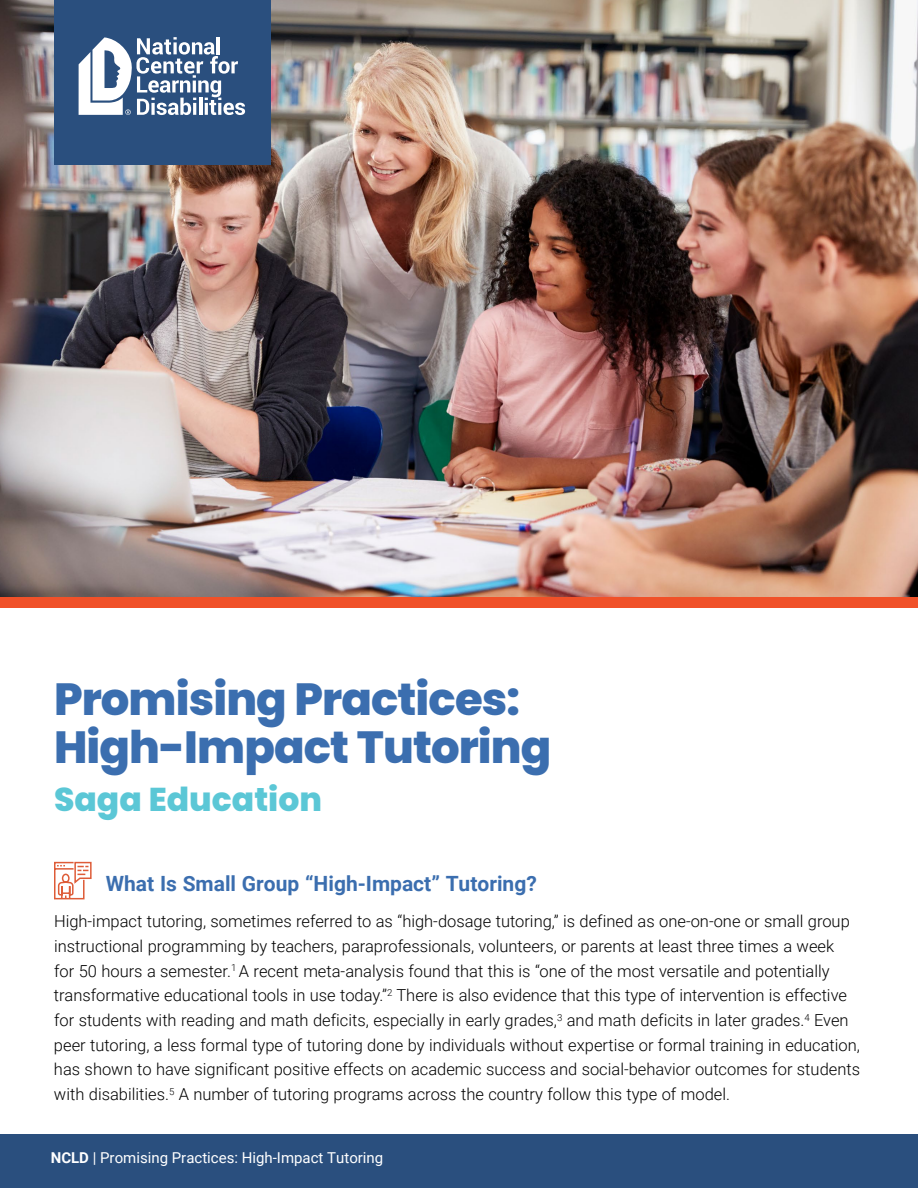
<style>
.page{position:relative;width:918px;height:1188px;background:#fff}
.page>*{position:absolute;margin:0;border:0;box-sizing:border-box;transform-origin:0 0}
.t1{font:800 45px/48px "Poppins";letter-spacing:-.02em;color:#3b6eaf}
.t2{font:800 33px "Poppins";color:#5bc7d6}
.t3{font:700 21px "Roboto";color:#3b6eaf}
.t4{font:300 16.5px/24.8px "Roboto";color:#000}
.t5{font:15px "Roboto";color:#fff}
.s1{font-weight:700}
</style>
<div class="page">
<img style="left:0;top:0;width:918px;height:597px">
<div style="left:54px;top:0;width:216px;height:164px;background:#2a4f7e"></div>
<svg style="left:79px;top:37px;width:166px;height:78px"></svg>
<div style="left:0;top:1134px;width:918px;height:54px;background:#2a4f7e"></div>
<div style="left:0;top:597px;width:918px;height:10px;background:#f05129"></div>
<svg style="left:54px;top:861px;width:38px;height:39px"></svg>
<h1 class="t1" style="left:54px;top:675px;width:499px">Promising Practices:<br>High-Impact Tutoring</h1>
<h2 class="t2" style="left:54px;top:780px;width:270px">Saga Education</h2>
<p class="t3" style="left:106px;top:868px;width:433px">What Is Small Group “High-Impact” Tutoring?</p>
<p class="t4" style="left:54px;top:908px;width:808px">High-impact tutoring, sometimes referred to as “high-dosage tutoring,” is defined as one-on-one or small group instructional programming by teachers, paraprofessionals, volunteers, or parents at least three times a week<br>for 50 hours a semester.<sup>1</sup> A recent meta-analysis found that this is “one of the most versatile and potentially transformative educational tools in use today.”<sup>2</sup> There is also evidence that this type of intervention is effective for students with reading and math deficits, especially in early grades,<sup>3</sup> and math deficits in later grades.<sup>4</sup> Even peer tutoring, a less formal type of tutoring done by individuals without expertise or formal training in education, has shown to have significant positive effects on academic success and social-behavior outcomes for students with disabilities.<sup>5</sup> A number of tutoring programs across the country follow this type of model.</p>
<p class="t5" style="left:51px;top:1147px;width:334px"><span class="s1">NCLD</span> | Promising Practices: High-Impact Tutoring</p>
</div>
